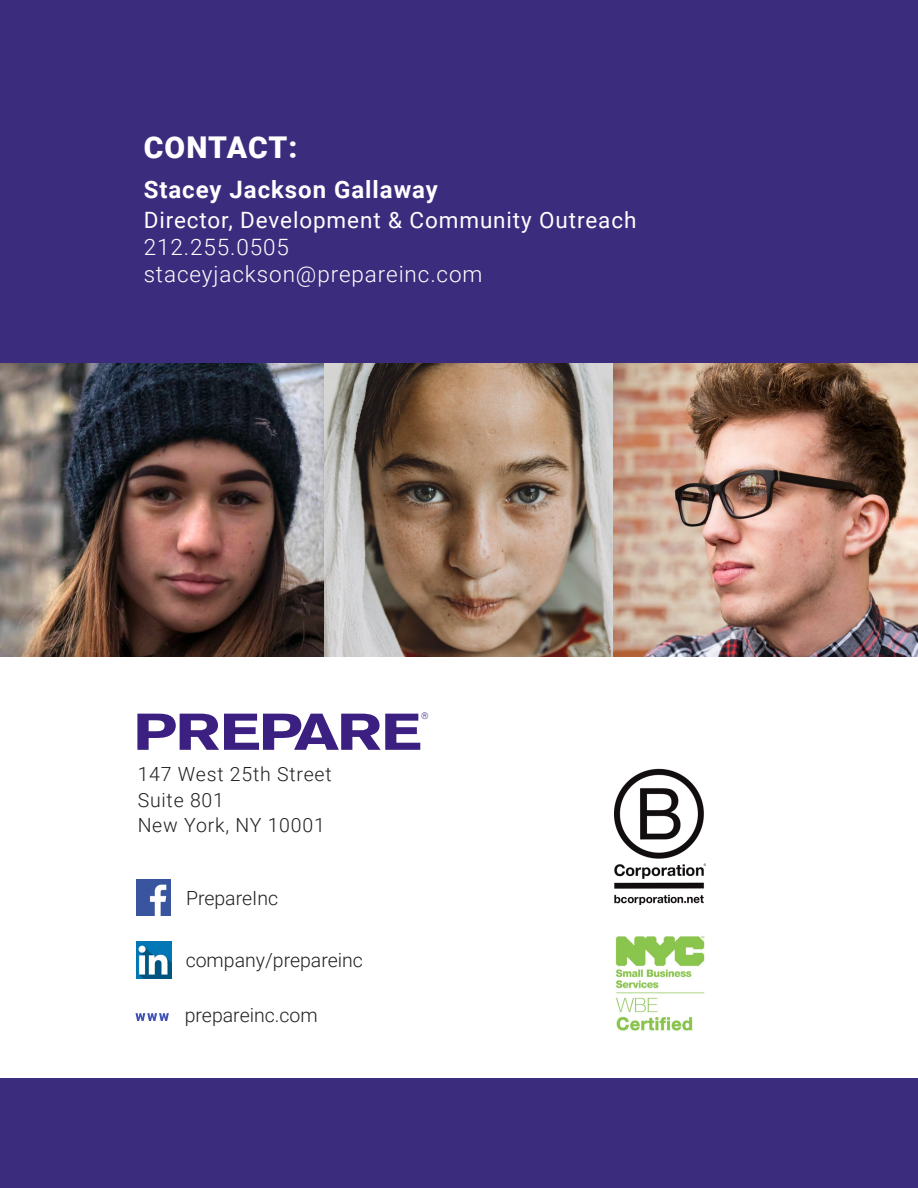
<style>
.page{position:relative;width:918px;height:1188px;background:#fff}
.page>*{position:absolute;margin:0;border:0;box-sizing:border-box;transform-origin:0 0}
.t1{font:700 51.3px "Akzidenz Grotesk BE";letter-spacing:-.02em;color:#3b2081;scale:1.24 1}
.t2{font:900 30px "Roboto";letter-spacing:.03em;color:#fff}
.t3{font:700 24px "Roboto";letter-spacing:.04em;color:#fff}
.t4{font:300 22.5px "Roboto";letter-spacing:.04em;color:#fff}
.t5{font:22.5px "Roboto";letter-spacing:.04em;color:#fff}
.t6{font:300 19.5px "Roboto";color:#231f20}
.t7{font:300 19.5px "Roboto";letter-spacing:.04em;color:#231f20}
.t8{font:300 9.3px "Roboto";color:#3b2081}
</style>
<div class="page">
<div style="left:0;top:0;width:918px;height:364px;background:#3c2c7e"></div>
<img style="left:136px;top:880px;width:35px;height:35px">
<img style="left:136px;top:941px;width:36px;height:37px">
<svg style="left:135px;top:1013px;width:34px;height:8px"></svg>
<img style="left:615px;top:768px;width:91px;height:136px">
<img style="left:0;top:363px;width:918px;height:294px">
<div style="left:0;top:1078px;width:918px;height:110px;background:#3c2c7e"></div>
<img style="left:615px;top:936px;width:90px;height:95px">
<p class="t2" style="left:144px;top:126px;width:155px">CONTACT:</p>
<p class="t3" style="left:144px;top:172px;width:296px">Stacey Jackson Gallaway</p>
<p class="t5" style="left:144px;top:204px;width:494px">Director, Development &amp; Community Outreach</p>
<p class="t4" style="left:144px;top:231px;width:147px">212.255.0505</p>
<p class="t4" style="left:144px;top:258px;width:340px">staceyjackson@prepareinc.com</p>
<p class="t8" style="left:421px;top:710px;width:9px">®</p>
<p class="t1" style="left:133px;top:702px;width:138px">PREP</p>
<p class="t1" style="left:294px;top:702px;width:104px">ARE</p>
<p class="t7" style="left:138px;top:761px;width:196px">147 West 25th Street</p>
<p class="t7" style="left:138px;top:786px;width:88px">Suite 801</p>
<p class="t7" style="left:138px;top:812px;width:189px">New York, NY 10001</p>
<p class="t6" style="left:186px;top:884px;width:94px">PrepareInc</p>
<p class="t6" style="left:186px;top:946px;width:179px">company/prepareinc</p>
<p class="t6" style="left:185px;top:1002px;width:134px">prepareinc.com</p>
</div>
